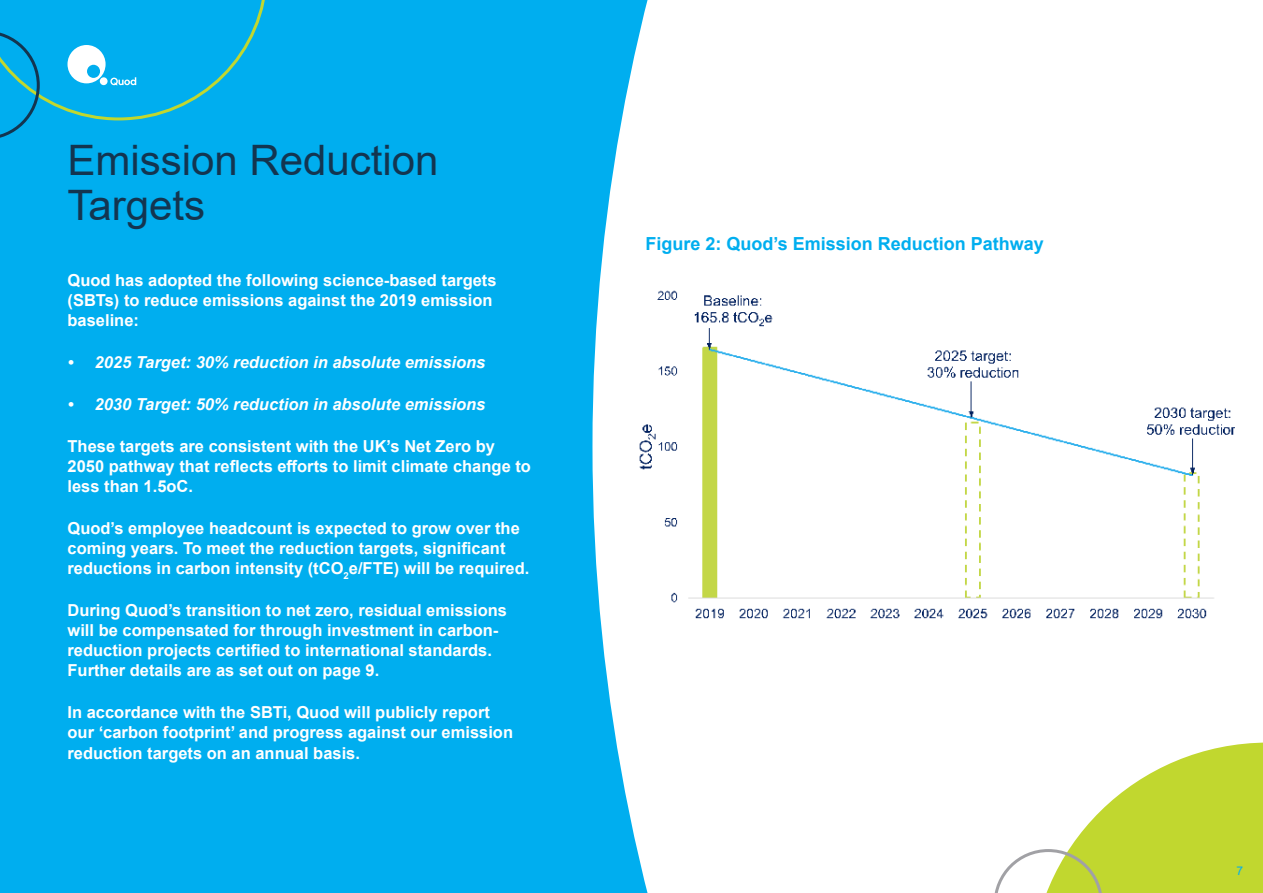
<style>
.page{position:relative;width:1263px;height:893px;background:#00aeef}
.page>*{position:absolute;margin:0;border:0;box-sizing:border-box;transform-origin:0 0}
.t1{font:42px/45px "Arial";color:#133550}
.First_Paragraph{font:700 18px "Arial";color:#00aeef}
.t2{font:700 16.5px/19.8px "Arial";color:#fff}
.t3{font:italic 700 16.5px "Arial";color:#fff}
.t4{font:12px "Arial";color:#00aeef}
</style>
<div class="page">
<div style="left:592px;top:0;width:671px;height:893px;background:#fff"></div>
<svg style="left:0;top:0;width:265px;height:138px"></svg>
<div style="left:635px;top:285px;width:599px;height:364px;background:#fff"></div>
<svg style="left:994px;top:743px;width:269px;height:150px;background:#dae686"></svg>
<p class="t1" style="left:68px;top:137px;width:373px">Emission Reduction<br>Targets</p>
<p class="t2" style="left:68px;top:270px;width:431px">Quod has adopted the following science-based targets (SBTs) to reduce emissions against the 2019 emission baseline:</p>
<p class="t3" style="left:68px;top:351px;width:419px">• 2025 Target: 30% reduction in absolute emissions</p>
<p class="t3" style="left:68px;top:393px;width:419px">• 2030 Target: 50% reduction in absolute emissions</p>
<p class="t2" style="left:68px;top:437px;width:465px">These targets are consistent with the UK’s Net Zero by<br>2050 pathway that reflects efforts to limit climate change to less than 1.5oC.</p>
<p class="t2" style="left:68px;top:519px;width:463px">Quod’s employee headcount is expected to grow over the coming years. To meet the reduction targets, significant reductions in carbon intensity (tCO<sub>2</sub>e/FTE) will be required.</p>
<p class="t2" style="left:68px;top:601px;width:441px">During Quod’s transition to net zero, residual emissions will be compensated for through investment in carbon&shy;reduction projects certified to international standards.<br>Further details are as set out on page 9.</p>
<p class="t2" style="left:68px;top:702px;width:447px">In accordance with the SBTi, Quod will publicly report our ‘carbon footprint’ and progress against our emission</p>
<p class="t2" style="left:68px;top:744px;width:294px">reduction targets on an annual basis.</p>
<p class="First_Paragraph" style="left:645px;top:231px;width:400px">Figure 2: Quod’s Emission Reduction Pathway</p>
<p class="t4" style="left:1236px;top:862px;width:8px">7</p>
</div>
